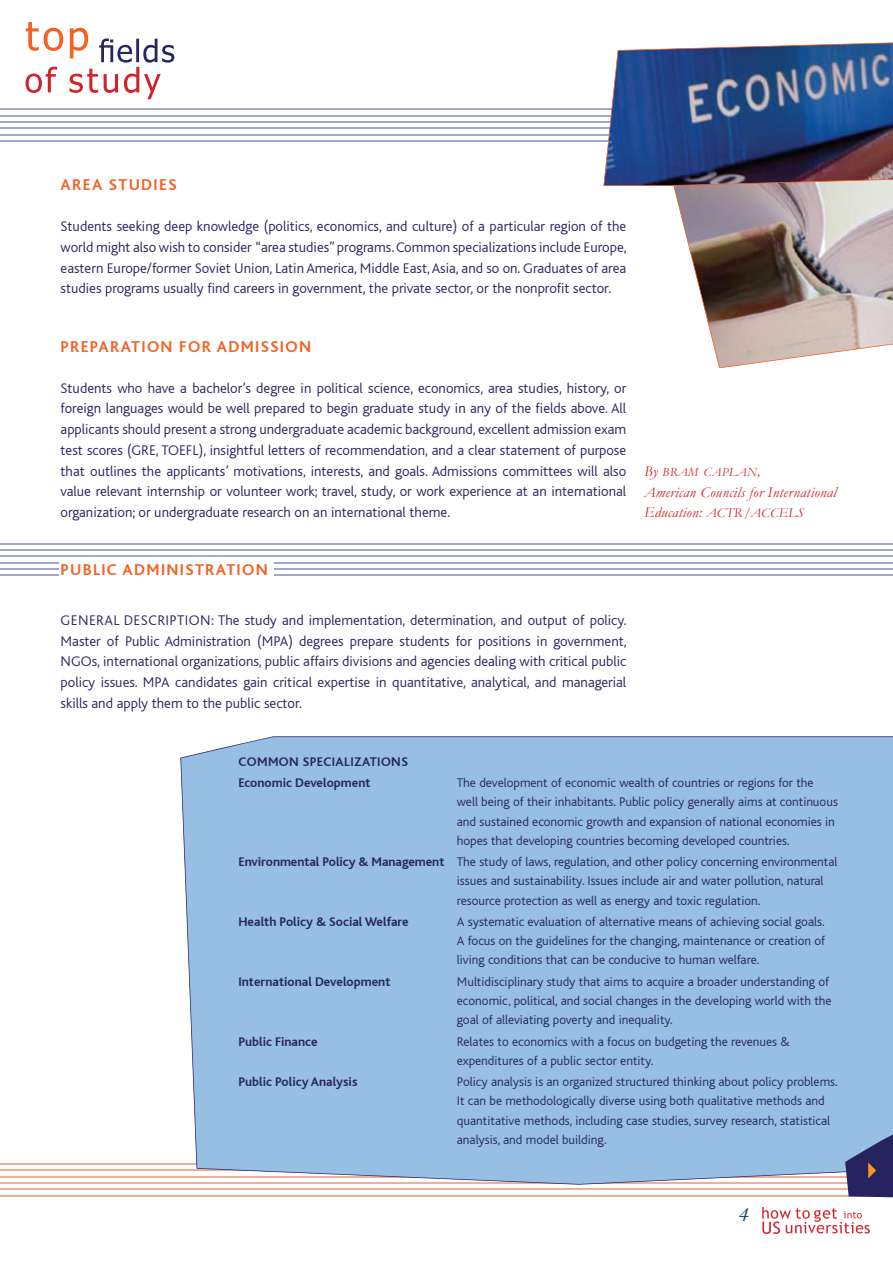
<style>
.page{position:relative;width:893px;height:1263px;background:#fff}
.page>*{position:absolute;margin:0;border:0;box-sizing:border-box;transform-origin:0 0}
.t1{font:italic 21px "Garamond";color:#0e4168}
.t2{font:700 16.5px "Bliss";letter-spacing:.08em;color:#f26224}
.t3{font:italic 15px "Garamond";letter-spacing:.02em;color:#d2232a}
.t4{font:300 14.7px/20.7px "Bliss CE";color:#28245f;text-align:justify}
.t5{font:italic 13.5px "Garamond";letter-spacing:.02em;color:#d2232a}
.t6{font:300 13.2px/19.2px "Bliss CE";color:#28245f}
.t7{font:700 13.2px/21.3px "Bliss";color:#28245f}
.t8{font:italic 12.6px "Garamond";letter-spacing:.03em;color:#d2232a}
.s1{font-size:15px}
.s2{font-family:"Bliss";font-weight:700}
</style>
<div class="page">
<hr style="left:0;top:1163px;width:893px;height:1px;background:#ecb09b">
<hr style="left:0;top:1169px;width:893px;height:2px;background:#ecb09b">
<hr style="left:0;top:1176px;width:893px;height:1px;background:#ecb09b">
<hr style="left:0;top:1182px;width:893px;height:2px;background:#ecb09b">
<hr style="left:0;top:1188px;width:893px;height:2px;background:#ecb09b">
<hr style="left:0;top:1195px;width:893px;height:1px;background:#ecb09b">
<hr style="left:0;top:108px;width:893px;height:2px;background:#a6a6cc">
<hr style="left:0;top:115px;width:893px;height:1px;background:#a6a6cc">
<hr style="left:0;top:121px;width:893px;height:2px;background:#a6a6cc">
<hr style="left:0;top:128px;width:893px;height:1px;background:#a6a6cc">
<hr style="left:0;top:134px;width:893px;height:1px;background:#a6a6cc">
<hr style="left:0;top:140px;width:893px;height:2px;background:#a6a6cc">
<hr style="left:0;top:543px;width:893px;height:1px;background:#a6a6cc">
<hr style="left:0;top:549px;width:893px;height:2px;background:#a6a6cc">
<hr style="left:0;top:556px;width:893px;height:1px;background:#a6a6cc">
<hr style="left:0;top:562px;width:893px;height:1px;background:#a6a6cc">
<hr style="left:0;top:568px;width:893px;height:2px;background:#a6a6cc">
<hr style="left:0;top:575px;width:893px;height:1px;background:#a6a6cc">
<svg style="left:26px;top:22px;width:148px;height:77px"></svg>
<img style="left:603px;top:42px;width:290px;height:326px">
<div style="left:180px;top:736px;width:713px;height:449px;background:#96bfe3"></div>
<svg style="left:845px;top:1130px;width:48px;height:67px;background:#4c5383"></svg>
<svg style="left:762px;top:1207px;width:108px;height:27px"></svg>
<div style="left:59px;top:562px;width:215px;height:20px;background:#fff"></div>
<p class="t2" style="left:61px;top:176px;width:118px">AREA STUDIES</p>
<p class="t4" style="left:61px;top:216px;width:568px">Students seeking deep knowledge (politics, economics, and culture) of a particular region of the world might also wish to consider “area studies” programs. Common specializations include Europe, eastern Europe/former Soviet Union, Latin America, Middle East, Asia, and so on. Graduates of area studies programs usually find careers in government, the private sector, or the nonprofit sector.</p>
<p class="t2" style="left:61px;top:338px;width:252px">PREPARATION FOR ADMISSION</p>
<p class="t4" style="left:61px;top:378px;width:567px">Students who have a bachelor’s degree in political science, economics, area studies, history, or foreign languages would be well prepared to begin graduate study in any of the fields above. All applicants should present a strong undergraduate academic background, excellent admission exam test scores (GRE, TOEFL), insightful letters of recommendation, and a clear statement of purpose that outlines the applicants’ motivations, interests, and goals. Admissions committees will also value relevant internship or volunteer work; travel, study, or work experience at an international organization; or undergraduate research on an international theme.</p>
<p class="t8" style="left:644px;top:463px;width:118px"><span class="s1">By</span> BRAM CAPLAN<span class="s1">,</span></p>
<p class="t3" style="left:644px;top:482px;width:194px">American Councils for International</p>
<p class="t5" style="left:644px;top:504px;width:161px"><span class="s1">Education:</span> ACTR /ACCELS</p>
<p class="t2" style="left:61px;top:561px;width:209px">PUBLIC ADMINISTRATION</p>
<p class="t4" style="left:61px;top:610px;width:568px">GENERAL DESCRIPTION: The study and implementation, determination, and output of policy.<br>Master of Public Administration (MPA) degrees prepare students for positions in government, NGOs, international organizations, public affairs divisions and agencies dealing with critical public policy issues. MPA candidates gain critical expertise in quantitative, analytical, and managerial skills and apply them to the public sector.</p>
<p class="t7" style="left:238px;top:751px;width:171px">COMMON SPECIALIZATIONS<br>Economic Development</p>
<p class="t6" style="left:457px;top:773px;width:383px">The development of economic wealth of countries or regions for the well being of their inhabitants. Public policy generally aims at continuous and sustained economic growth and expansion of national economies in hopes that developing countries becoming developed countries.</p>
<p class="t6" style="left:457px;top:852px;width:382px;text-indent:-218px"><span class="s2">Environmental Policy &amp; Management</span> The study of laws, regulation, and other policy concerning environmental issues and sustainability. Issues include air and water pollution, natural resource protection as well as energy and toxic regulation.</p>
<p class="t7" style="left:238px;top:911px;width:172px">Health Policy &amp; Social Welfare</p>
<p class="t6" style="left:457px;top:912px;width:370px;text-align:justify">A systematic evaluation of alternative means of achieving social goals.<br>A focus on the guidelines for the changing, maintenance or creation of living conditions that can be conducive to human welfare.</p>
<p class="t7" style="left:238px;top:971px;width:153px">International Development</p>
<p class="t6" style="left:457px;top:972px;width:376px">Multidisciplinary study that aims to acquire a broader understanding of economic, political, and social changes in the developing world with the goal of alleviating poverty and inequality.</p>
<p class="t7" style="left:238px;top:1031px;width:81px">Public Finance</p>
<p class="t6" style="left:457px;top:1031px;width:334px">Relates to economics with a focus on budgeting the revenues &amp; expenditures of a public sector entity.</p>
<p class="t7" style="left:238px;top:1071px;width:121px">Public Policy Analysis</p>
<p class="t6" style="left:457px;top:1072px;width:382px">Policy analysis is an organized structured thinking about policy problems.<br>It can be methodologically diverse using both qualitative methods and quantitative methods, including case studies, survey research, statistical analysis, and model building.</p>
<h1 class="t1" style="left:739px;top:1200px;width:11px">4</h1>
</div>
